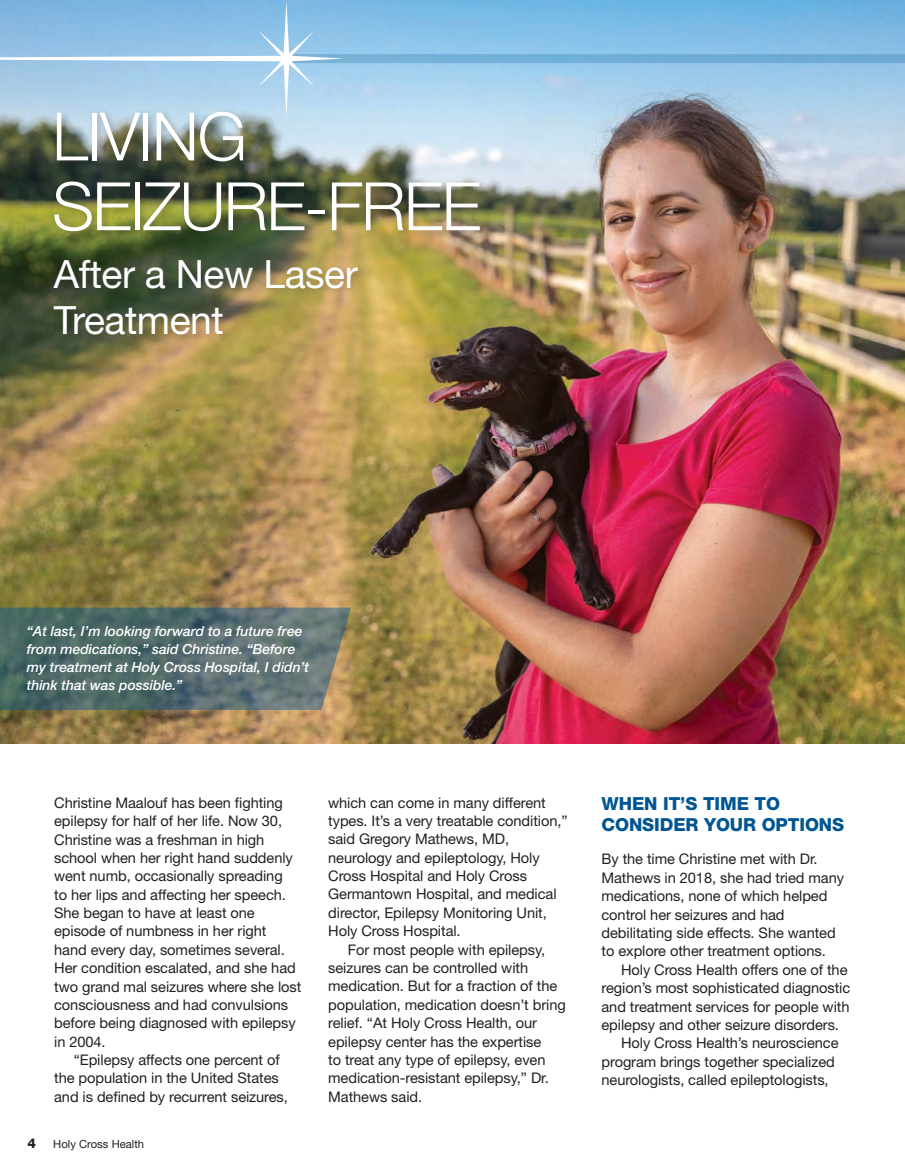
<style>
.page{position:relative;width:905px;height:1175px;background:#fff}
.page>*{position:absolute;margin:0;border:0;box-sizing:border-box;transform-origin:0 0}
.Feature_text_indente{font:300 66.75px "Helvetica Neue";letter-spacing:-.025em;color:#fff}
.Feature_text_indente-2{font:39px "Helvetica Neue";letter-spacing:-.01em;color:#fff}
.Feature_text_indente-3{font:800 18px/21px "Helvetica Neue";letter-spacing:-.005em;color:#005593}
.Feature_text_indente-4{font:14.7px/18.3px "Helvetica Neue";letter-spacing:-.005em;color:#231f20}
.Feature_text_indente-5{font:italic 500 13.8px/18px "Helvetica Neue";letter-spacing:-.005em;color:#fff}
.t1{font:800 13.5px "Helvetica Neue";color:#231f20}
.Class_text{font:11.25px "Helvetica Neue";color:#231f20}
</style>
<div class="page">
<img style="left:0;top:0;width:904px;height:743px">
<svg style="left:0;top:607px;width:351px;height:103px;background:#596e6c"></svg>
<div style="left:286px;top:54px;width:618px;height:9px;background:#70aed7"></div>
<div style="left:51px;top:256px;width:316px;height:89px;background:#231f20;opacity:.3"></div>
<svg style="left:0;top:1px;width:344px;height:116px;background:#9dc8e8"></svg>
<div style="left:51px;top:108px;width:438px;height:133px;background:#231f20;opacity:.28"></div>
<p class="Feature_text_indente" style="left:52px;top:96px;width:196px">LIVING</p>
<p class="Feature_text_indente" style="left:52px;top:166px;width:431px">SEIZURE-FREE</p>
<p class="Feature_text_indente-2" style="left:54px;top:251px;width:305px">After a New Laser</p>
<p class="Feature_text_indente-2" style="left:54px;top:297px;width:171px">Treatment</p>
<p class="Feature_text_indente-5" style="left:27px;top:621px;width:277px">“At last, I’m looking forward to a future free</p>
<p class="Feature_text_indente-5" style="left:27px;top:639px;width:284px">from medications,” said Christine. “Before my treatment at Holy Cross Hospital, I didn’t think that was possible.”</p>
<p class="Feature_text_indente-4" style="left:54px;top:793px;width:230px">Christine Maalouf has been fighting</p>
<p class="Feature_text_indente-4" style="left:54px;top:811px;width:249px">epilepsy for half of her life. Now 30,<br>Christine was a freshman in high school when her right hand suddenly went numb, occasionally spreading<br>to her lips and affecting her speech.<br>She began to have at least one episode of numbness in her right hand every day, sometimes several.<br>Her condition escalated, and she had two grand mal seizures where she lost consciousness and had convulsions before being diagnosed with epilepsy in 2004.</p>
<p class="Feature_text_indente-4" style="left:54px;top:1050px;width:235px;text-indent:19px">“Epilepsy affects one percent of the population in the United States and is defined by recurrent seizures,</p>
<p class="t1" style="left:27px;top:1134px;width:10px">4</p>
<p class="Class_text" style="left:53px;top:1137px;width:92px">Holy Cross Health</p>
<p class="Feature_text_indente-4" style="left:328px;top:793px;width:241px">which can come in many different types. It’s a very treatable condition,” said Gregory Mathews, MD, neurology and epileptology, Holy<br>Cross Hospital and Holy Cross<br>Germantown Hospital, and medical director, Epilepsy Monitoring Unit,<br>Holy Cross Hospital.</p>
<p class="Feature_text_indente-4" style="left:328px;top:940px;width:239px;text-indent:19px">For most people with epilepsy, seizures can be controlled with medication. But for a fraction of the population, medication doesn’t bring relief. “At Holy Cross Health, our epilepsy center has the expertise<br>to treat any type of epilepsy, even medication-resistant epilepsy,” Dr.<br>Mathews said.</p>
<p class="Feature_text_indente-3" style="left:601px;top:793px;width:244px">WHEN IT’S TIME TO<br>CONSIDER YOUR OPTIONS</p>
<p class="Feature_text_indente-4" style="left:601px;top:850px;width:244px">By the time Christine met with Dr.<br>Mathews in 2018, she had tried many medications, none of which helped control her seizures and had</p>
<p class="Feature_text_indente-4" style="left:601px;top:923px;width:236px">debilitating side effects. She wanted to explore other treatment options.</p>
<p class="Feature_text_indente-4" style="left:601px;top:960px;width:250px;text-indent:19px">Holy Cross Health offers one of the region’s most sophisticated diagnostic and treatment services for people with epilepsy and other seizure disorders.</p>
<p class="Feature_text_indente-4" style="left:601px;top:1033px;width:238px;text-indent:19px">Holy Cross Health’s neuroscience program brings together specialized neurologists, called epileptologists,</p>
</div>
